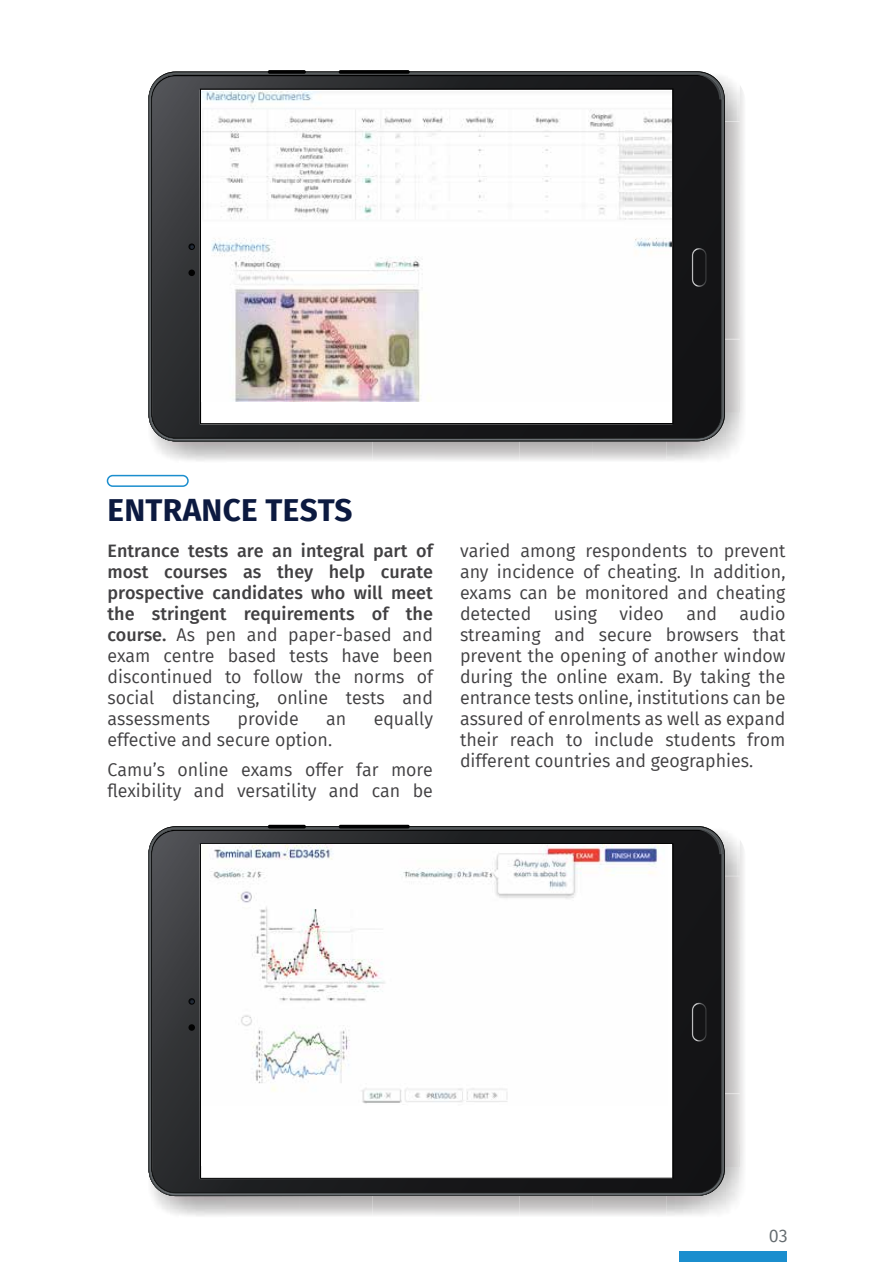
<style>
.page{position:relative;width:893px;height:1263px;background:#fff}
.page>*{position:absolute;margin:0;border:0;box-sizing:border-box;transform-origin:0 0}
.t1{font:700 31.5px "Fira Sans";letter-spacing:.01em;color:#0c1a40}
.t2{font:18px/21px "Fira Sans";color:#414042}
.t3{font:500 18px/21px "Fira Sans";color:#414042;text-align:justify}
.t4{font:18px "Fira Sans";color:#656c70}
.s1{font-weight:400}
</style>
<div class="page">
<img style="left:154px;top:412px;width:586px;height:49px">
<svg style="left:150px;top:74px;width:573px;height:366px;background:#28282b"></svg>
<svg style="left:692px;top:248px;width:15px;height:40px"></svg>
<svg style="left:200px;top:88px;width:473px;height:336px"></svg>
<svg style="left:188px;top:243px;width:7px;height:7px"></svg>
<div style="left:188px;top:270px;width:7px;height:6px;background:#020202;border-radius:50%"></div>
<svg style="left:189px;top:244px;width:5px;height:5px"></svg>
<img style="left:201px;top:91px;width:470px;height:311px">
<svg style="left:268px;top:70px;width:38px;height:4px"></svg>
<hr style="left:339px;top:70px;width:71px;height:4px;background:#090909;border-radius:2px">
<img style="left:154px;top:1167px;width:586px;height:49px">
<svg style="left:150px;top:828px;width:573px;height:367px;background:#28292c"></svg>
<svg style="left:692px;top:1003px;width:15px;height:40px"></svg>
<svg style="left:200px;top:843px;width:473px;height:336px"></svg>
<svg style="left:188px;top:998px;width:7px;height:7px"></svg>
<div style="left:188px;top:1024px;width:7px;height:7px;background:#020202;border-radius:50%"></div>
<svg style="left:189px;top:999px;width:5px;height:5px"></svg>
<div style="left:201px;top:844px;width:470px;height:321px;background:#fff"></div>
<img style="left:210px;top:844px;width:449px;height:260px">
<hr style="left:268px;top:825px;width:38px;height:3px;background:#010101;border-radius:2px">
<hr style="left:339px;top:825px;width:71px;height:3px;background:#010101;border-radius:2px">
<div style="left:107px;top:475px;width:82px;height:12px;border:2px solid #1b8ece;border-radius:5px"></div>
<div style="left:679px;top:1251px;width:108px;height:11px;background:#1b8ece"></div>
<h1 class="t1" style="left:107px;top:483px;width:247px">ENTRANCE TESTS</h1>
<p class="t3" style="left:107px;top:539px;width:327px">Entrance tests are an integral part of most courses as they help curate prospective candidates who will meet the stringent requirements of the course. <span class="s1">As pen and paper-based and exam centre based tests have been discontinued to follow the norms of social distancing, online tests and assessments</span></p>
<p class="t2" style="left:238px;top:708px;width:63px">provide</p>
<p class="t2" style="left:326px;top:708px;width:22px">an</p>
<p class="t2" style="left:374px;top:708px;width:61px">equally</p>
<p class="t2" style="left:108px;top:724px;width:327px;line-height:30px">effective and secure option.<br>Camu’s online exams offer far more</p>
<p class="t2" style="left:108px;top:780px;width:327px">flexibility and versatility and can be</p>
<p class="t2" style="left:460px;top:540px;width:327px;text-align:justify">varied among respondents to prevent any incidence of cheating. In addition, exams can be monitored and cheating detected using video and audio streaming and secure browsers that prevent the opening of another window during the online exam. By taking the entrance tests online, institutions can be assured of enrolments as well as expand their reach to include students from different countries and geographies.</p>
<p class="t4" style="left:769px;top:1222px;width:20px">03</p>
</div>
